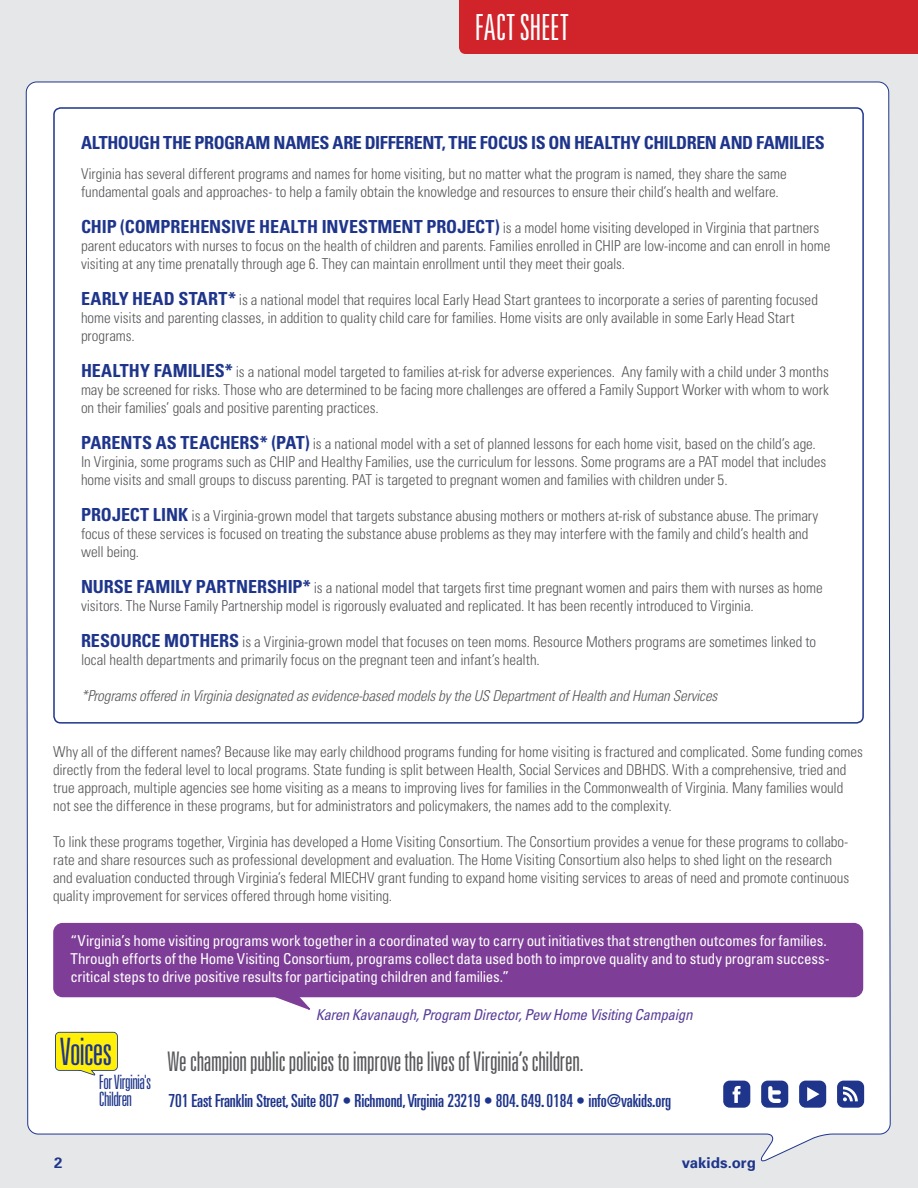
<style>
.page{position:relative;width:918px;height:1188px;background:#e6e7e9}
.page>*{position:absolute;margin:0;border:0;box-sizing:border-box;transform-origin:0 0}
.t1{font:300 ultra-condensed 37.8px "Univers";letter-spacing:-.025em;color:#1e358b}
.t2{font:300 ultra-condensed 36px "Univers";letter-spacing:-.005em;color:#fff}
.t3{font:300 ultra-condensed 27px "Univers";letter-spacing:-.01em;color:#57585a}
.t4{font:300 ultra-condensed 19.8px/17.4px "Univers";letter-spacing:-.03em;color:#1e358b}
.t5{font:ultra-condensed 18px "Univers";letter-spacing:-.005em;color:#1e358b}
.t6{font:700 condensed 18px "Univers";letter-spacing:-.025em;color:#1e358b}
.t7{font:300 condensed 15px/18px "Univers";letter-spacing:-.005em;color:#57585a}
.t8{font:condensed 15px/18px "Univers";letter-spacing:-.015em;color:#fff}
.t9{font:italic 300 condensed 15px "Univers";letter-spacing:-.015em;color:#57585a}
.t10{font:italic condensed 15px "Univers";letter-spacing:-.02em;color:#593e99}
.t11{font:700 15px "Univers";color:#1e358b}
.s1{font-weight:700;font-size:18px;color:#1e358b}
</style>
<div class="page">
<div style="left:26px;top:81px;width:865px;height:1081px;background:#fff"></div>
<svg style="left:761px;top:1081px;width:27px;height:27px"></svg>
<svg style="left:723px;top:1081px;width:27px;height:27px"></svg>
<svg style="left:837px;top:1081px;width:27px;height:27px"></svg>
<svg style="left:799px;top:1081px;width:27px;height:27px"></svg>
<div style="left:55px;top:1032px;width:63px;height:39px;border:2px solid #1e358b;border-radius:4px"></div>
<div style="left:56px;top:1033px;width:61px;height:37px;background:#ffef09;border-radius:4px"></div>
<svg style="left:57px;top:1069px;width:43px;height:9px"></svg>
<div style="left:459px;top:0;width:459px;height:54px;background:#d1232a"></div>
<div style="left:54px;top:924px;width:808px;height:73px;background:#7e3e98;border-radius:9px"></div>
<div style="left:53px;top:923px;width:810px;height:74px;border:2px solid #7e3e98;border-radius:9px"></div>
<svg style="left:212px;top:994px;width:103px;height:17px"></svg>
<p class="t2" style="left:475px;top:8px;width:96px">FACT SHEET</p>
<p class="t6" style="left:81px;top:131px;width:745px">ALTHOUGH THE PROGRAM NAMES ARE DIFFERENT, THE FOCUS IS ON HEALTHY CHILDREN AND FAMILIES</p>
<p class="t7" style="left:81px;top:164px;width:707px">Virginia has several different programs and names for home visiting, but no matter what the program is named, they share the same</p>
<p class="t7" style="left:81px;top:182px;width:699px">fundamental goals and approaches- to help a family obtain the knowledge and resources to ensure their child’s health and welfare.</p>
<p class="t7" style="left:81px;top:218px;width:751px"><span class="s1">CHIP (COMPREHENSIVE HEALTH INVESTMENT PROJECT)</span> is a model home visiting developed in Virginia that partners parent educators with nurses to focus on the health of children and parents. Families enrolled in CHIP are low-income and can enroll in home visiting at any time prenatally through age 6. They can maintain enrollment until they meet their goals.</p>
<p class="t7" style="left:81px;top:290px;width:739px"><span class="s1">EARLY HEAD START*</span> is a national model that requires local Early Head Start grantees to incorporate a series of parenting focused home visits and parenting classes, in addition to quality child care for families. Home visits are only available in some Early Head Start programs.</p>
<p class="t7" style="left:81px;top:362px;width:750px;text-align:justify"><span class="s1">HEALTHY FAMILIES*</span> is a national model targeted to families at-risk for adverse experiences. Any family with a child under 3 months may be screened for risks. Those who are determined to be facing more challenges are offered a Family Support Worker with whom to work on their families’ goals and positive parenting practices.</p>
<p class="t7" style="left:81px;top:434px;width:747px"><span class="s1">PARENTS AS TEACHERS* (PAT)</span> is a national model with a set of planned lessons for each home visit, based on the child’s age.<br>In Virginia, some programs such as CHIP and Healthy Families, use the curriculum for lessons. Some programs are a PAT model that includes home visits and small groups to discuss parenting. PAT is targeted to pregnant women and families with children under 5.</p>
<p class="t7" style="left:81px;top:506px;width:739px"><span class="s1">PROJECT LINK</span> is a Virginia-grown model that targets substance abusing mothers or mothers at-risk of substance abuse. The primary focus of these services is focused on treating the substance abuse problems as they may interfere with the family and child’s health and well being.</p>
<p class="t7" style="left:81px;top:578px;width:743px"><span class="s1">NURSE FAMILY PARTNERSHIP*</span> is a national model that targets first time pregnant women and pairs them with nurses as home visitors. The Nurse Family Partnership model is rigorously evaluated and replicated. It has been recently introduced to Virginia.</p>
<p class="t7" style="left:81px;top:632px;width:737px"><span class="s1">RESOURCE MOTHERS</span> is a Virginia-grown model that focuses on teen moms. Resource Mothers programs are sometimes linked to local health departments and primarily focus on the pregnant teen and infant’s health.</p>
<p class="t9" style="left:81px;top:687px;width:638px">*Programs offered in Virginia designated as evidence-based models by the US Department of Health and Human Services</p>
<p class="t7" style="left:53px;top:742px;width:811px">Why all of the different names? Because like may early childhood programs funding for home visiting is fractured and complicated. Some funding comes directly from the federal level to local programs. State funding is split between Health, Social Services and DBHDS. With a comprehensive, tried and true approach, multiple agencies see home visiting as a means to improving lives for families in the Commonwealth of Virginia. Many families would not see the difference in these programs, but for administrators and policymakers, the names add to the complexity.</p>
<p class="t7" style="left:53px;top:832px;width:798px">To link these programs together, Virginia has developed a Home Visiting Consortium. The Consortium provides a venue for these programs to collabo&shy;rate and share resources such as professional development and evaluation. The Home Visiting Consortium also helps to shed light on the research and evaluation conducted through Virginia’s federal MIECHV grant funding to expand home visiting services to areas of need and promote continuous quality improvement for services offered through home visiting.</p>
<p class="t8" style="left:70px;top:932px;width:761px">“Virginia’s home visiting programs work together in a coordinated way to carry out initiatives that strengthen outcomes for families.<br>Through efforts of the Home Visiting Consortium, programs collect data used both to improve quality and to study program success&shy;critical steps to drive positive results for participating children and families.”</p>
<p class="t10" style="left:316px;top:1005px;width:378px">Karen Kavanaugh, Program Director, Pew Home Visiting Campaign</p>
<p class="t1" style="left:60px;top:1032px;width:54px">Voices</p>
<p class="t4" style="left:99px;top:1073px;width:54px">For Virginia's<br>Children</p>
<p class="t3" style="left:167px;top:1048px;width:418px">We champion public policies to improve the lives of Virginia’s children.</p>
<p class="t5" style="left:168px;top:1090px;width:504px">701 East Franklin Street, Suite 807 • Richmond, Virginia 23219 • 804. 649. 0184 • info@vakids.org</p>
<p class="t11" style="left:54px;top:1154px;width:10px">2</p>
<p class="t11" style="left:682px;top:1154px;width:76px">vakids.org</p>
</div>
